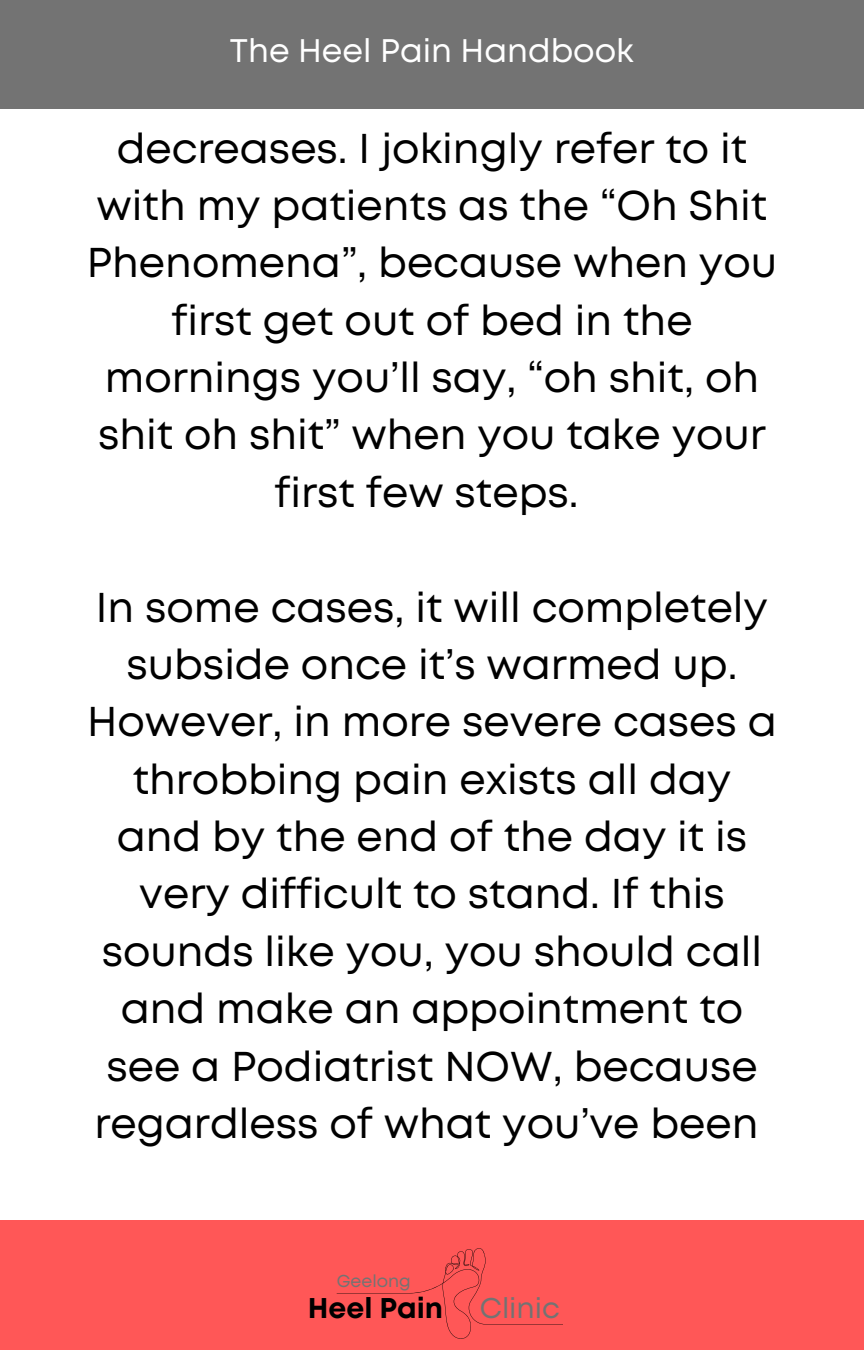
<style>
.page{position:relative;width:864px;height:1350px;background:#fff}
.page>*{position:absolute;margin:0;border:0;box-sizing:border-box;transform-origin:0 0}
.t1{font:41.62px/57.4px "Mont";color:#000;text-align:center}
.t2{font:32.62px "Mont";color:#fff}
.t3{font:700 28.57px "Mont";color:#000}
.t4{font:28.57px "Mont";color:#737373}
.t5{font:17.32px "Mont";color:#737373}
</style>
<div class="page">
<div style="left:0;top:1220px;width:864px;height:130px;background:#ff5757"></div>
<svg style="left:336px;top:1248px;width:227px;height:91px"></svg>
<div style="left:0;top:0;width:864px;height:109px;background:#737373"></div>
<p class="t2" style="left:230px;top:38px;width:406px">The Heel Pain Handbook</p>
<p class="t1" style="left:87px;top:122px;width:692px">decreases. I jokingly refer to it with my patients as the “Oh Shit<br>Phenomena”, because when you first get out of bed in the mornings you’ll say, “oh shit, oh shit oh shit” when you take your first few steps.</p>
<p class="t1" style="left:87px;top:581px;width:691px">In some cases, it will completely subside once it’s warmed up.<br>However, in more severe cases a throbbing pain exists all day and by the end of the day it is very difficult to stand. If this sounds like you, you should call and make an appointment to see a Podiatrist NOW, because regardless of what you’ve been</p>
<p class="t5" style="left:337px;top:1275px;width:76px">Geelong</p>
<p class="t3" style="left:308px;top:1297px;width:137px">Heel Pain</p>
<p class="t4" style="left:480px;top:1297px;width:81px">Clinic</p>
</div>
